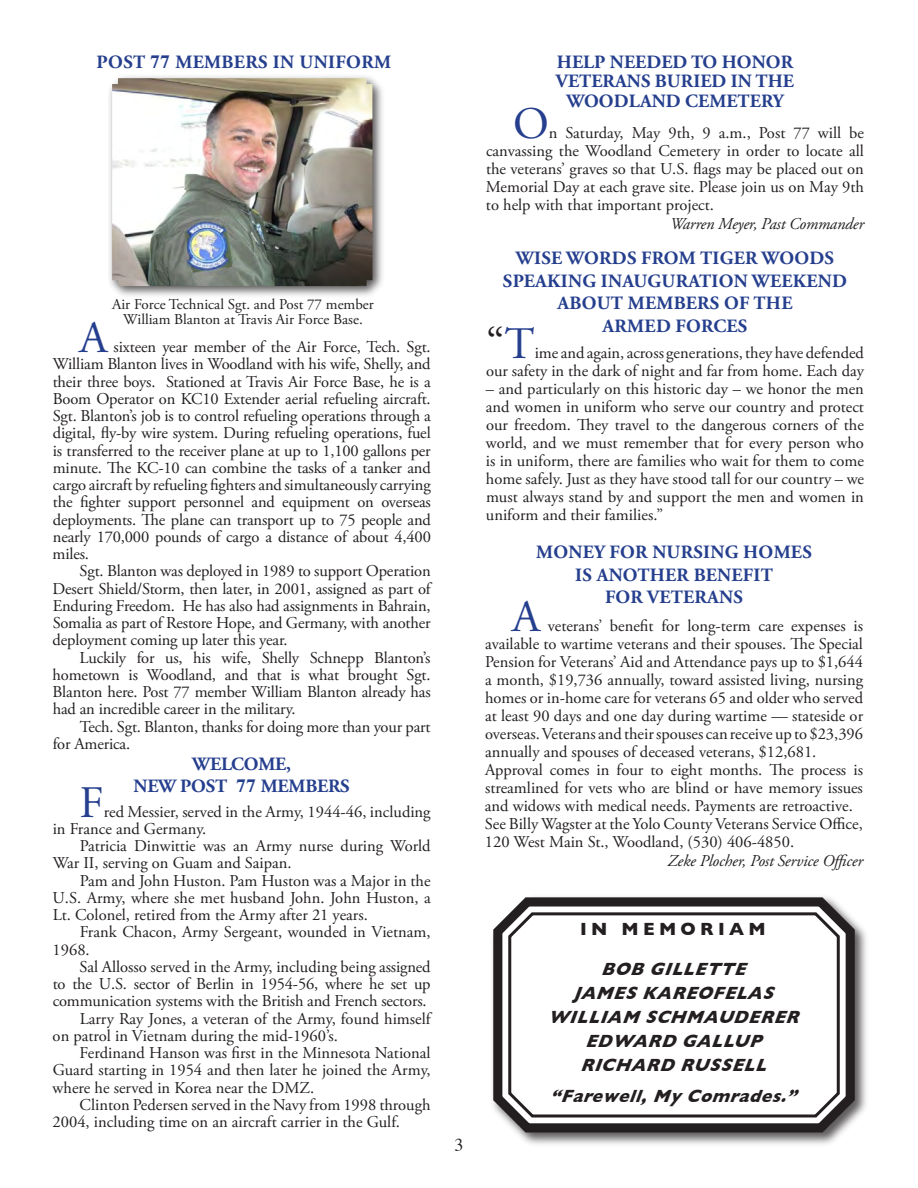
<style>
.page{position:relative;width:918px;height:1188px;background:#fff}
.page>*{position:absolute;margin:0;border:0;box-sizing:border-box;transform-origin:0 0}
.t1{font:45px "Adobe Garamond Pro";color:#253f8e}
.t2{font:45px "Adobe Garamond Pro";color:#231f20}
.t3{font:700 18.75px/22.5px "Adobe Garamond Pro";letter-spacing:.015em;color:#253f8e}
.t4{font:italic 700 18px/24px "Gill Sans";letter-spacing:.07em;color:#231f20;text-align:right;scale:.96 1}
.t5{font:700 18px "Gill Sans";letter-spacing:.24em;color:#231f20}
.t6{font:16.5px/17.2px "Adobe Garamond Pro";color:#231f20;text-align:justify}
.t7{font:italic 16.5px "Adobe Garamond Pro";letter-spacing:-.01em;color:#231f20}
.t8{font:15px/15px "Adobe Garamond Pro";color:#231f20;text-align:center}
.s1{font-family:"Times"}
.s2{color:#253f8e}
</style>
<div class="page">
<div style="left:489px;top:893px;width:381px;height:255px;background:#231f20;opacity:.74"></div>
<svg style="left:489px;top:893px;width:374px;height:248px"></svg>
<div style="left:508px;top:912px;width:332px;height:205px;border:3px solid #231f20;border-radius:23px"></div>
<div style="left:108px;top:74px;width:276px;height:225px;background:#231f20;opacity:.75"></div>
<img style="left:112px;top:78px;width:260px;height:208px">
<p class="t3" style="left:97px;top:51px;width:14px">POST</p>
<p class="t3" style="left:151px;top:51px;width:96px"><span class="s1">77</span> MEMBERS</p>
<p class="t3" style="left:273px;top:51px;width:40px">IN UNI</p>
<p class="t3" style="left:336px;top:51px;width:57px">FORM</p>
<p class="t8" style="left:112px;top:298px;width:263px">Air Force Technical Sgt. and Post 77 member<br>William Blanton at Travis Air Force Base.</p>
<h1 class="t1" style="left:80px;top:311px;width:30px">A</h1>
<p class="t6" style="left:53px;top:339px;width:380px;text-indent:61px">sixteen year member of the Air Force, Tech. Sgt.<br>William Blanton lives in Woodland with his wife, Shelly, and their three boys. Stationed at Travis Air Force Base, he is a Boom Operator on KC10 Extender aerial refueling aircraft.<br>Sgt. Blanton’s job is to control refueling operations through a digital, fly-by wire system. During refueling operations, fuel is transferred to the receiver plane at up to 1,100 gallons per minute. The KC-10 can combine the tasks of a tanker and cargo aircraft by refueling fighters and simultaneously carrying the fighter support personnel and equipment on overseas deployments. The plane can transport up to 75 people and nearly 170,000 pounds of cargo a distance of about 4,400 miles.</p>
<p class="t6" style="left:53px;top:563px;width:380px;text-indent:27px">Sgt. Blanton was deployed in 1989 to support Operation Desert Shield/Storm, then later, in 2001, assigned as part of Enduring Freedom. He has also had assignments in Bahrain, Somalia as part of Restore Hope, and Germany, with another deployment coming up later this year.</p>
<p class="t6" style="left:53px;top:649px;width:380px;text-indent:27px">Luckily for us, his wife, Shelly Schnepp Blanton’s hometown is Woodland, and that is what brought Sgt.<br>Blanton here. Post 77 member William Blanton already has had an incredible career in the military.</p>
<p class="t6" style="left:53px;top:718px;width:379px;text-indent:27px">Tech. Sgt. Blanton, thanks for doing more than your part for America.</p>
<p class="t3" style="left:192px;top:753px;width:15px">WEL</p>
<p class="t3" style="left:231px;top:753px;width:61px">COME,</p>
<p class="t3" style="left:134px;top:775px;width:16px">NEW</p>
<p class="t3" style="left:180px;top:775px;width:13px">POST</p>
<p class="t3" style="left:237px;top:775px;width:93px"><span class="s1">77</span> MEMBERS</p>
<h1 class="t1" style="left:80px;top:775px;width:26px">F</h1>
<p class="t6" style="left:53px;top:803px;width:379px;text-indent:51px">red Messier, served in the Army, 1944-46, including in France and Germany.</p>
<p class="t6" style="left:53px;top:838px;width:379px;text-indent:27px">Patricia Dinwittie was an Army nurse during World<br>War II, serving on Guam and Saipan.</p>
<p class="t6" style="left:53px;top:872px;width:380px;text-indent:27px">Pam and John Huston. Pam Huston was a Major in the U.S. Army, where she met husband John. John Huston, a Lt. Colonel, retired from the Army after 21 years.</p>
<p class="t6" style="left:53px;top:924px;width:380px;text-indent:27px">Frank Chacon, Army Sergeant, wounded in Vietnam,<br>1968.</p>
<p class="t6" style="left:80px;top:959px;width:353px">Sal Allosso served in the Army, including being assigned</p>
<p class="t6" style="left:53px;top:976px;width:380px">to the U.S. sector of Berlin in 1954-56, where he set up</p>
<p class="t6" style="left:53px;top:993px;width:375px">communication systems with the British and French sectors.</p>
<p class="t6" style="left:80px;top:1010px;width:352px">Larry Ray Jones, a veteran of the Army, found himself</p>
<p class="t6" style="left:53px;top:1028px;width:287px">on patrol in Vietnam during the mid-1960’s.</p>
<p class="t6" style="left:80px;top:1045px;width:353px">Ferdinand Hanson was first in the Minnesota National</p>
<p class="t6" style="left:53px;top:1062px;width:379px">Guard starting in 1954 and then later he joined the Army,</p>
<p class="t6" style="left:53px;top:1079px;width:263px">where he served in Korea near the DMZ.</p>
<p class="t6" style="left:80px;top:1096px;width:352px">Clinton Pedersen served in the Navy from 1998 through</p>
<p class="t6" style="left:53px;top:1114px;width:349px">2004, including time on an aircraft carrier in the Gulf.</p>
<p class="t3" style="left:557px;top:51px;width:13px">HELP</p>
<p class="t3" style="left:610px;top:51px;width:14px">NEEDED</p>
<p class="t3" style="left:691px;top:51px;width:46px">TO HONOR</p>
<p class="t3" style="left:556px;top:71px;width:25px">VETERANS</p>
<p class="t3" style="left:655px;top:71px;width:25px">BURIED</p>
<p class="t3" style="left:731px;top:71px;width:39px">IN THE</p>
<p class="t3" style="left:567px;top:90px;width:16px">WOODLAND</p>
<p class="t3" style="left:685px;top:90px;width:54px">CEMETERY</p>
<h1 class="t1" style="left:513px;top:96px;width:37px">O</h1>
<p class="t6" style="left:486px;top:124px;width:380px;line-height:18px;text-indent:63px">n Saturday, May 9th, 9 a.m., Post 77 will be canvassing the Woodland Cemetery in order to locate all the veterans’ graves so that U.S. flags may be placed out on Memorial Day at each grave site. Please join us on May 9th to help with that important project.</p>
<p class="t7" style="left:670px;top:214px;width:195px">Warren Meyer, Past Commander</p>
<p class="t3" style="left:516px;top:247px;width:13px">WISE</p>
<p class="t3" style="left:566px;top:247px;width:16px">WORDS</p>
<p class="t3" style="left:641px;top:247px;width:72px">FROM TIGER</p>
<p class="t3" style="left:762px;top:247px;width:16px">WOODS</p>
<p class="t3" style="left:503px;top:270px;width:13px">SPEA</p>
<p class="t3" style="left:547px;top:270px;width:27px">KING</p>
<p class="t3" style="left:601px;top:270px;width:14px">INAUGURATION</p>
<p class="t3" style="left:752px;top:270px;width:15px">WEE</p>
<p class="t3" style="left:793px;top:270px;width:28px">KEND</p>
<p class="t3" style="left:558px;top:292px;width:39px">ABOUT</p>
<p class="t3" style="left:628px;top:292px;width:71px">MEMBERS</p>
<p class="t3" style="left:603px;top:292px;width:165px;text-indent:122px">OF THE<br>ARMED FORCES</p>
<h1 class="t2" style="left:486px;top:317px;width:50px">“<span class="s2">T</span></h1>
<p class="t6" style="left:486px;top:344px;width:379px;line-height:18px;text-align:right">ime and again, across generations,they have defended<br>our safety in the dark of night and far from home. Each day</p>
<p class="t6" style="left:486px;top:380px;width:380px;line-height:18px">– and particularly on this historic day – we honor the men and women in uniform who serve our country and protect our freedom. They travel to the dangerous corners of the world, and we must remember that for every person who is in uniform, there are families who wait for them to come home safely. Just as they have stood tall for our country – we must always stand by and support the men and women in uniform and their families.”</p>
<p class="t3" style="left:536px;top:541px;width:277px;text-align:center">MONEY FOR NURSING HOMES<br>IS ANOTHER BENEFIT<br>FOR VETERANS</p>
<h1 class="t1" style="left:512px;top:590px;width:30px">A</h1>
<p class="t6" style="left:485px;top:617px;width:380px;line-height:18px;text-align:left;text-indent:63px">veterans’ benefit for long-term care expenses is available to wartime veterans and their spouses. The Special Pension for Veterans’ Aid and Attendance pays up to $1,644 a month, $19,736 annually, toward assisted living, nursing homes or in-home care for veterans 65 and older who served at least 90 days and one day during wartime — stateside or overseas.Veterans and theirspouses can receive up to $23,396 annually and spouses of deceased veterans, $12,681.<br>Approval comes in four to eight months. The process is streamlined for vets who are blind or have memory issues and widows with medical needs. Payments are retroactive.<br>See Billy Wagster at the Yolo County Veterans Service Office, 120 West Main St., Woodland, (530) 406-4850.</p>
<p class="t7" style="left:668px;top:851px;width:197px">Zeke Plocher, Post Service Officer</p>
<p class="t5" style="left:580px;top:918px;width:187px">IN MEMORIAM</p>
<p class="t4" style="left:601px;top:957px;width:151px">BOB GI LLETTE</p>
<p class="t4" style="left:573px;top:981px;width:25px">JAME</p>
<p class="t4" style="left:625px;top:981px;width:50px">SKAREO</p>
<p class="t4" style="left:712px;top:981px;width:72px">FE LAS</p>
<p class="t4" style="left:548px;top:1005px;width:69px">WI LLIAM</p>
<p class="t4" style="left:645px;top:1005px;width:123px">SCHMAUDERER</p>
<p class="t4" style="left:585px;top:1029px;width:48px">EDWAR</p>
<p class="t4" style="left:580px;top:1029px;width:203px">D GALLUP<br>RICHARD RUSSELL</p>
<p class="t4" style="left:550px;top:1084px;width:266px">“FAREWELL,MYCOMRADES.”</p>
</div>
